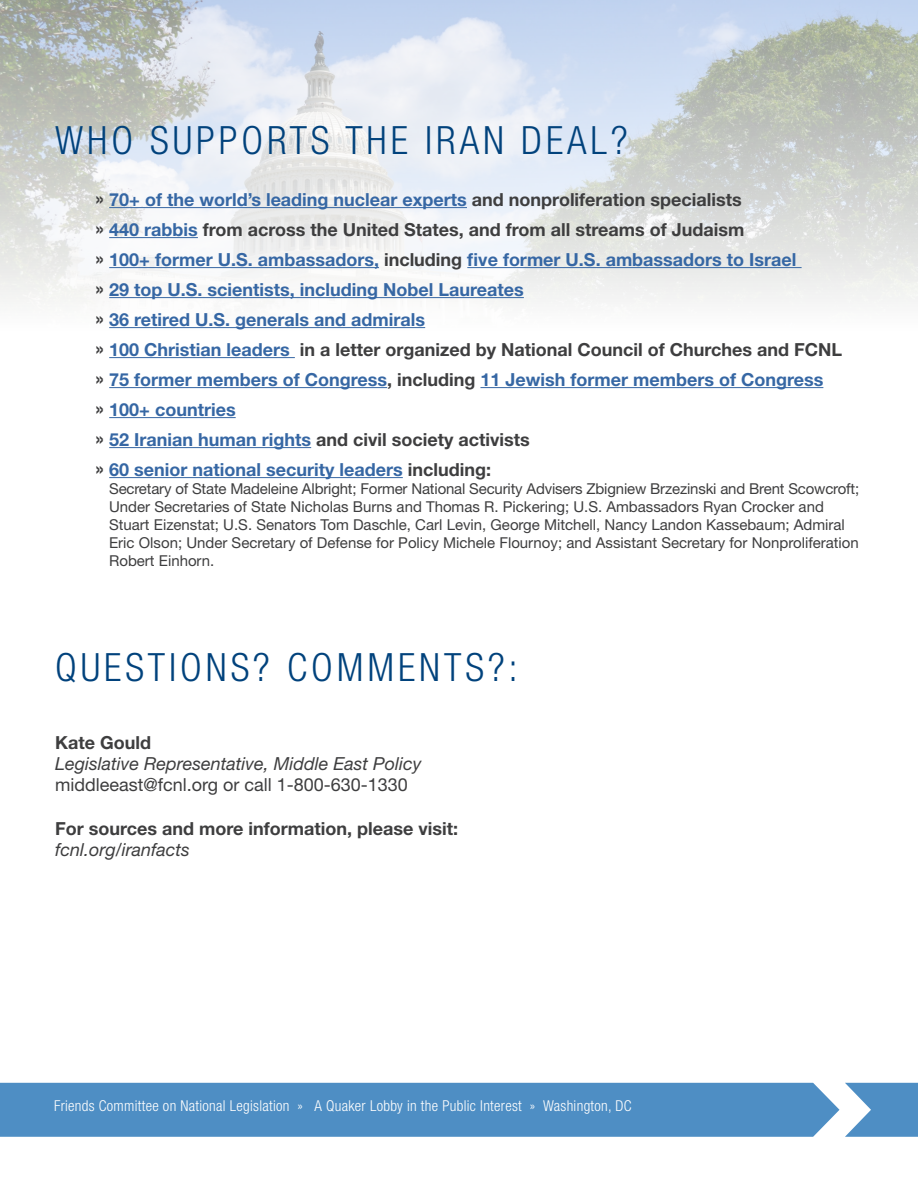
<style>
.page{position:relative;width:918px;height:1188px;background:#fff}
.page>*{position:absolute;margin:0;border:0;box-sizing:border-box;transform-origin:0 0}
.t1{font:300 condensed 39px "Helvetica Neue LT Std";letter-spacing:.1em;color:#01427c}
.t2{font:700 18px "Helvetica Neue LT Std";color:#3667a4}
.t3{font:700 18px "Helvetica Neue LT Std";color:#3e3e3f}
.t4{font:italic 18px "Helvetica Neue LT Std";color:#3e3e3f}
.t5{font:18px "Helvetica Neue LT Std";color:#3e3e3f}
.t6{font:15px/18px "Helvetica Neue LT Std";color:#3e3e3f}
.t7{font:300 condensed 15px "Helvetica Neue LT Std";letter-spacing:.02em;color:#fff}
.s1{font-weight:500;font-stretch:condensed;font-size:21px;color:#3e3e3f}
.s2{color:#3e3e3f}
.s3{font-weight:500;font-stretch:condensed;font-size:21px}
.s4{color:#3667a4}
</style>
<div class="page">
<div style="left:0;top:1083px;width:840px;height:54px;background:#4e8ec4"></div>
<img style="left:0;top:0;width:918px;height:329px">
<svg style="left:845px;top:1083px;width:73px;height:54px"></svg>
<hr style="left:109px;top:207px;width:358px;height:1px;background:#3667a4">
<hr style="left:109px;top:237px;width:89px;height:1px;background:#3667a4">
<hr style="left:109px;top:267px;width:270px;height:1px;background:#3667a4">
<hr style="left:467px;top:267px;width:335px;height:1px;background:#3667a4">
<hr style="left:109px;top:297px;width:415px;height:1px;background:#3667a4">
<hr style="left:109px;top:327px;width:316px;height:1px;background:#3667a4">
<hr style="left:109px;top:357px;width:186px;height:1px;background:#3667a4">
<hr style="left:109px;top:387px;width:278px;height:1px;background:#3667a4">
<hr style="left:480px;top:387px;width:343px;height:1px;background:#3667a4">
<hr style="left:109px;top:417px;width:127px;height:1px;background:#3667a4">
<hr style="left:109px;top:447px;width:202px;height:1px;background:#3667a4">
<hr style="left:109px;top:477px;width:294px;height:1px;background:#3667a4">
<p class="t1" style="left:55px;top:118px;width:574px">WHO SUPPORTS THE IRAN DEAL?</p>
<p class="t2" style="left:96px;top:188px;width:648px"><span class="s1">»</span> 70+ of the world’s leading nuclear experts <span class="s2">and nonproliferation specialists</span></p>
<p class="t3" style="left:96px;top:218px;width:650px"><span class="s3">»</span> <span class="s4">440 rabbis</span> from across the United States, and from all streams of Judaism</p>
<p class="t2" style="left:96px;top:248px;width:702px"><span class="s1">»</span> 100+ former U.S. ambassadors, <span class="s2">including</span> fve former U.S. ambassadors to Israel</p>
<p class="t2" style="left:96px;top:278px;width:430px"><span class="s1">»</span> 29 top U.S. scientists, including Nobel Laureates</p>
<p class="t2" style="left:96px;top:308px;width:331px"><span class="s1">»</span> 36 retired U.S. generals and admirals</p>
<p class="t3" style="left:96px;top:338px;width:748px"><span class="s3">»</span> <span class="s4">100 Christian leaders</span> in a letter organized by National Council of Churches and FCNL</p>
<p class="t2" style="left:96px;top:368px;width:729px"><span class="s1">»</span> 75 former members of Congress<span class="s2">, including</span> 11 Jewish former members of Congress</p>
<p class="t2" style="left:96px;top:398px;width:142px"><span class="s1">»</span> 100+ countries</p>
<p class="t3" style="left:96px;top:428px;width:436px"><span class="s3">»</span> <span class="s4">52 Iranian human rights</span> and civil society activists</p>
<p class="t2" style="left:96px;top:458px;width:397px"><span class="s1">»</span> 60 senior national security leaders <span class="s2">including:</span></p>
<p class="t6" style="left:109px;top:479px;width:752px">Secretary of State Madeleine Albright; Former National Security Advisers Zbigniew Brzezinski and Brent Scowcroft; Under Secretaries of State Nicholas Burns and Thomas R. Pickering; U.S. Ambassadors Ryan Crocker and Stuart Eizenstat; U.S. Senators Tom Daschle, Carl Levin, George Mitchell, Nancy Landon Kassebaum; Admiral Eric Olson; Under Secretary of Defense for Policy Michele Flournoy; and Assistant Secretary for Nonproliferation Robert Einhorn.</p>
<p class="t1" style="left:55px;top:645px;width:464px">QUESTIONS? COMMENTS?:</p>
<p class="t3" style="left:55px;top:731px;width:97px">Kate Gould</p>
<p class="t4" style="left:55px;top:753px;width:368px">Legislative Representative, Middle East Policy</p>
<p class="t5" style="left:55px;top:774px;width:354px">middleeast@fcnl.org or call 1-800-630-1330</p>
<p class="t3" style="left:55px;top:817px;width:404px">For sources and more information, please visit:</p>
<p class="t4" style="left:55px;top:839px;width:136px">fcnl.org/iranfacts</p>
<p class="t7" style="left:54px;top:1097px;width:579px">Friends Committee on National Legislation » A Quaker Lobby in the Public Interest » Washington, DC</p>
</div>
